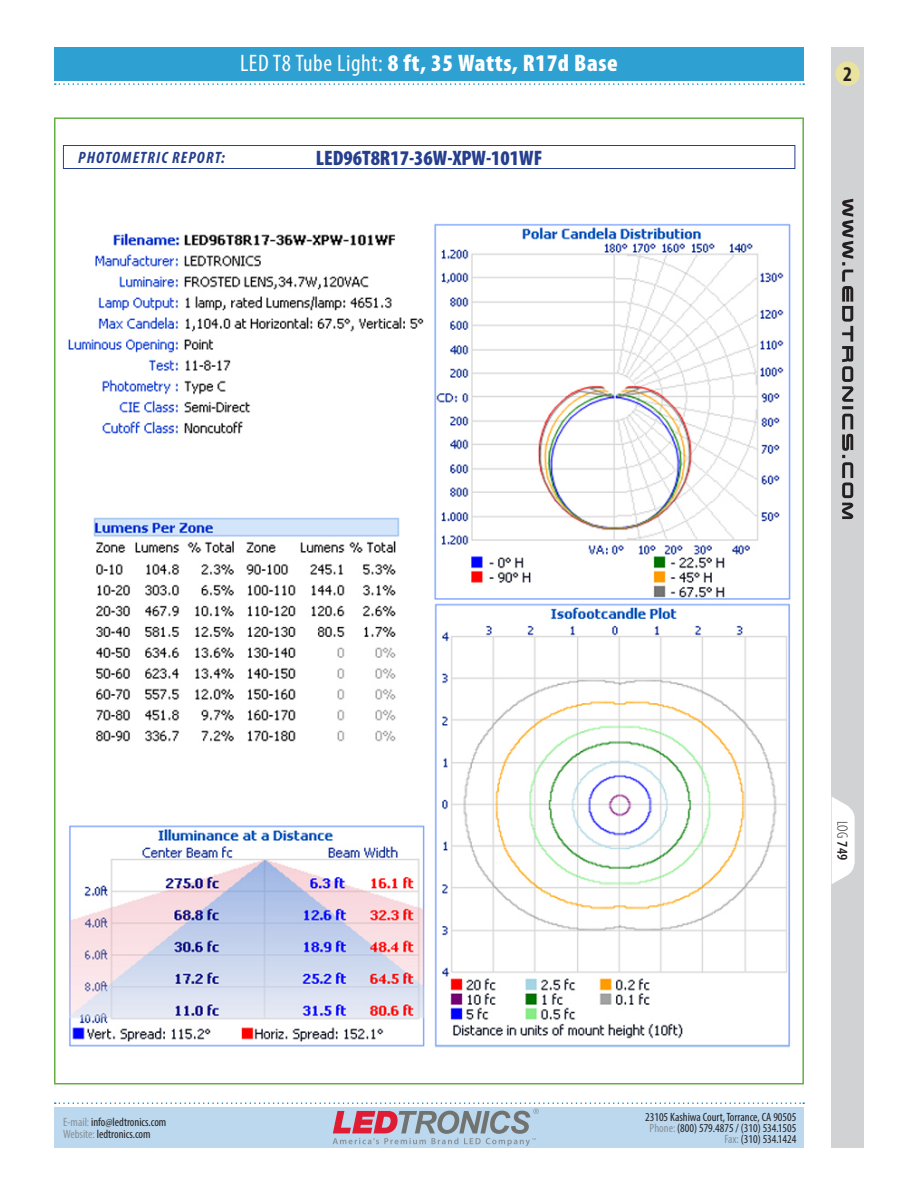
<style>
.page{position:relative;width:918px;height:1188px;background:#fff}
.page>*{position:absolute;margin:0;border:0;box-sizing:border-box;transform-origin:0 0}
.Page_Title___Green_B{font:900 condensed 24px "Myriad Pro";letter-spacing:.025em;color:#fff}
.Serial_Title{font:900 condensed 21px "Myriad Pro";color:#253f8e}
.t1{font:700 condensed 21px "Myriad Pro";color:#231f20}
.Bulleted_Heading{font:italic 700 condensed 16.5px "Myriad Pro";letter-spacing:.07em;color:#253f8e}
.Log_Info{font:300 condensed 15px "Myriad Pro";color:#231f20}
.t2{font:condensed 12px/11.2px "Myriad Pro";color:#231f20;text-align:right}
.s1{font-weight:400}
.s2{color:#868f96}
.s3{font-weight:600}
</style>
<div class="page">
<div style="left:832px;top:47px;width:32px;height:1101px;background:#d1d2d4"></div>
<div style="left:835px;top:61px;width:26px;height:26px;background:#eae29f;border-radius:50%"></div>
<div style="left:834px;top:60px;width:27px;height:27px;border:2px solid #d1d2d4;border-radius:50%"></div>
<svg style="left:842px;top:199px;width:11px;height:320px"></svg>
<svg style="left:832px;top:797px;width:23px;height:87px"></svg>
<div style="left:54px;top:1107px;width:750px;height:41px;background:#bbd8ee"></div>
<svg style="left:55px;top:1102px;width:749px;height:44px"></svg>
<div style="left:54px;top:47px;width:750px;height:33px;background:#2ea0d2"></div>
<svg style="left:55px;top:83px;width:749px;height:2px"></svg>
<div style="left:63px;top:145px;width:732px;height:24px;border:1px solid #253f8e"></div>
<img style="left:68px;top:223px;width:723px;height:825px">
<div style="left:63px;top:205px;width:305px;height:26px;background:#fff"></div>
<p class="Page_Title___Green_B" style="left:240px;top:48px;width:379px"><span class="s1">LED T8 Tube Light:</span> 8 ft, 35 Watts, R17d Base</p>
<p class="Bulleted_Heading" style="left:78px;top:147px;width:148px">PHOTOMETRIC REPORT:</p>
<p class="Serial_Title" style="left:316px;top:144px;width:228px">LED96T8R17-36W-XPW-101WF</p>
<p class="t1" style="left:843px;top:61px;width:10px">2</p>
<p class="t2" style="left:63px;top:1116px;width:105px;line-height:12px;text-align:left"><span class="s2">E-mail:</span> info@ledtronics.com<br><span class="s2">Website:</span> ledtronics.com</p>
<p class="Log_Info" style="left:851px;top:821px;width:41px;rotate:90deg">LOG <span class="s3">749</span></p>
<p class="t2" style="left:645px;top:1111px;width:153px">23105 Kashiwa Court, Torrance, CA 90505<br><span class="s2">Phone:</span> (800) 579.4875 / (310) 534.1505<br><span class="s2">Fax:</span> (310) 534.1424</p>
</div>
